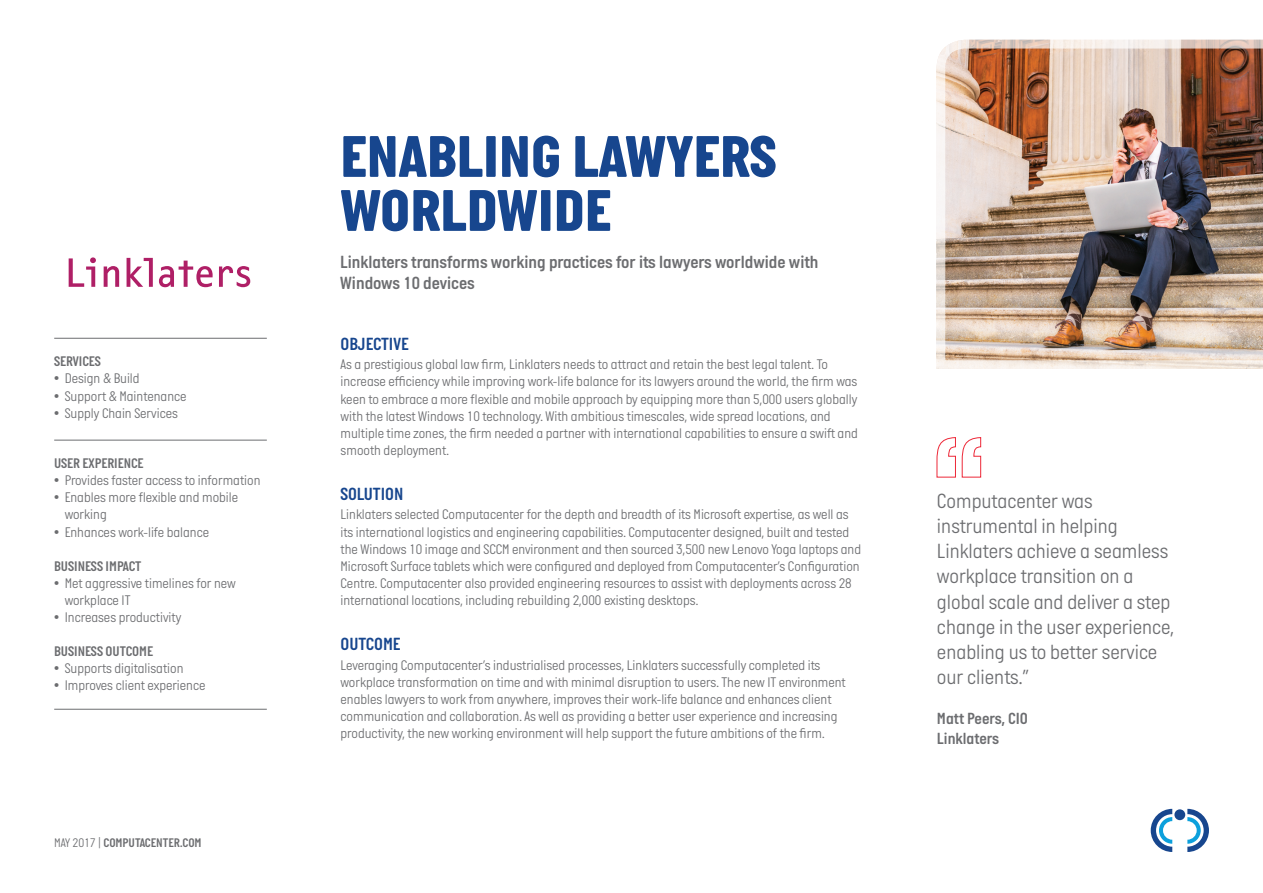
<style>
.page{position:relative;width:1263px;height:893px;background:#fff}
.page>*{position:absolute;margin:0;border:0;box-sizing:border-box;transform-origin:0 0}
.t1{font:800 60px/54px "Italian Plate No One";color:#17468e}
.t2{font:300 21px/25.2px "Italian Plate No One";color:#6c6d70}
.t3{font:18px/21.6px "Italian Plate No One D Bd";color:#6c6d70}
.t4{font:18px "Italian Plate No One D Bd";color:#17468e}
.t5{font:16.5px/19.8px "Italian Plate No One D Bd";color:#6c6d70}
.t6{font:300 14.25px/17.1px "Italian Plate No One";color:#6c6d70}
.t7{font:14.25px "Italian Plate No One D Bd";color:#6c6d70}
.t8{font:12.75px "Italian Plate No One D Bd";color:#6c6d70}
.s1{font-family:"Italian Plate No One";font-weight:300}
</style>
<div class="page">
<hr style="left:54px;top:338px;width:213px;height:1px;background:#6c6d70">
<img style="left:936px;top:39px;width:327px;height:330px">
<svg style="left:69px;top:257px;width:27px;height:30px"></svg>
<svg style="left:104px;top:266px;width:15px;height:21px"></svg>
<svg style="left:127px;top:258px;width:26px;height:29px"></svg>
<svg style="left:159px;top:261px;width:54px;height:26px"></svg>
<svg style="left:219px;top:266px;width:31px;height:21px"></svg>
<svg style="left:1151px;top:809px;width:21px;height:43px"></svg>
<svg style="left:1187px;top:809px;width:22px;height:43px"></svg>
<div style="left:1174px;top:809px;width:11px;height:11px;background:#17468e;border-radius:50%"></div>
<hr style="left:54px;top:440px;width:213px;height:1px;background:#6c6d70">
<hr style="left:54px;top:709px;width:213px;height:1px;background:#6c6d70">
<svg style="left:936px;top:437px;width:45px;height:41px"></svg>
<p class="t7" style="left:54px;top:354px;width:48px">SERVICES</p>
<p class="t6" style="left:54px;top:371px;width:87px">• Design &amp; Build</p>
<p class="t6" style="left:54px;top:388px;width:134px">• Support &amp; Maintenance</p>
<p class="t6" style="left:54px;top:405px;width:125px">• Supply Chain Services</p>
<p class="t7" style="left:54px;top:456px;width:91px">USER EXPERIENCE</p>
<p class="t6" style="left:54px;top:473px;width:208px">• Provides faster access to information</p>
<p class="t6" style="left:65px;top:490px;width:175px;text-indent:-11px">• Enables more flexible and mobile working</p>
<p class="t6" style="left:54px;top:524px;width:156px">• Enhances work-life balance</p>
<p class="t7" style="left:54px;top:558px;width:89px">BUSINESS IMPACT</p>
<p class="t6" style="left:65px;top:575px;width:173px;text-indent:-11px">• Met aggressive timelines for new workplace IT</p>
<p class="t6" style="left:54px;top:609px;width:129px">• Increases productivity</p>
<p class="t7" style="left:54px;top:644px;width:100px">BUSINESS OUTCOME</p>
<p class="t6" style="left:54px;top:661px;width:131px">• Supports digitalisation</p>
<p class="t6" style="left:54px;top:678px;width:153px">• Improves client experience</p>
<p class="t8" style="left:54px;top:836px;width:149px"><span class="s1">MAY 2017 |</span> COMPUTACENTER.COM</p>
<h1 class="t1" style="left:340px;top:129px;width:438px">ENABLING LAWYERS<br>WORLDWIDE</h1>
<p class="t3" style="left:340px;top:251px;width:480px">Linklaters transforms working practices for its lawyers worldwide with<br>Windows 10 devices</p>
<p class="t4" style="left:341px;top:334px;width:70px">OBJECTIVE</p>
<p class="t6" style="left:341px;top:357px;width:519px">As a prestigious global law firm, Linklaters needs to attract and retain the best legal talent. To increase efficiency while improving work-life balance for its lawyers around the world, the firm was keen to embrace a more flexible and mobile approach by equipping more than 5,000 users globally with the latest Windows 10 technology. With ambitious timescales, wide spread locations, and multiple time zones, the firm needed a partner with international capabilities to ensure a swift and smooth deployment.</p>
<p class="t4" style="left:341px;top:484px;width:64px">SOLUTION</p>
<p class="t6" style="left:341px;top:507px;width:522px">Linklaters selected Computacenter for the depth and breadth of its Microsoft expertise, as well as its international logistics and engineering capabilities. Computacenter designed, built and tested the Windows 10 image and SCCM environment and then sourced 3,500 new Lenovo Yoga laptops and Microsoft Surface tablets which were configured and deployed from Computacenter’s Configuration Centre. Computacenter also provided engineering resources to assist with deployments across 28 international locations, including rebuilding 2,000 existing desktops.</p>
<p class="t4" style="left:341px;top:634px;width:61px">OUTCOME</p>
<p class="t6" style="left:341px;top:657px;width:507px">Leveraging Computacenter’s industrialised processes, Linklaters successfully completed its workplace transformation on time and with minimal disruption to users. The new IT environment enables lawyers to work from anywhere, improves their work-life balance and enhances client communication and collaboration. As well as providing a better user experience and increasing productivity, the new working environment will help support the future ambitions of the firm.</p>
<h2 class="t2" style="left:937px;top:489px;width:239px">Computacenter was instrumental in helping<br>Linklaters achieve a seamless workplace transition on a global scale and deliver a step change in the user experience, enabling us to better service our clients.”</h2>
<p class="t5" style="left:937px;top:708px;width:92px">Matt Peers, CIO<br>Linklaters</p>
</div>
